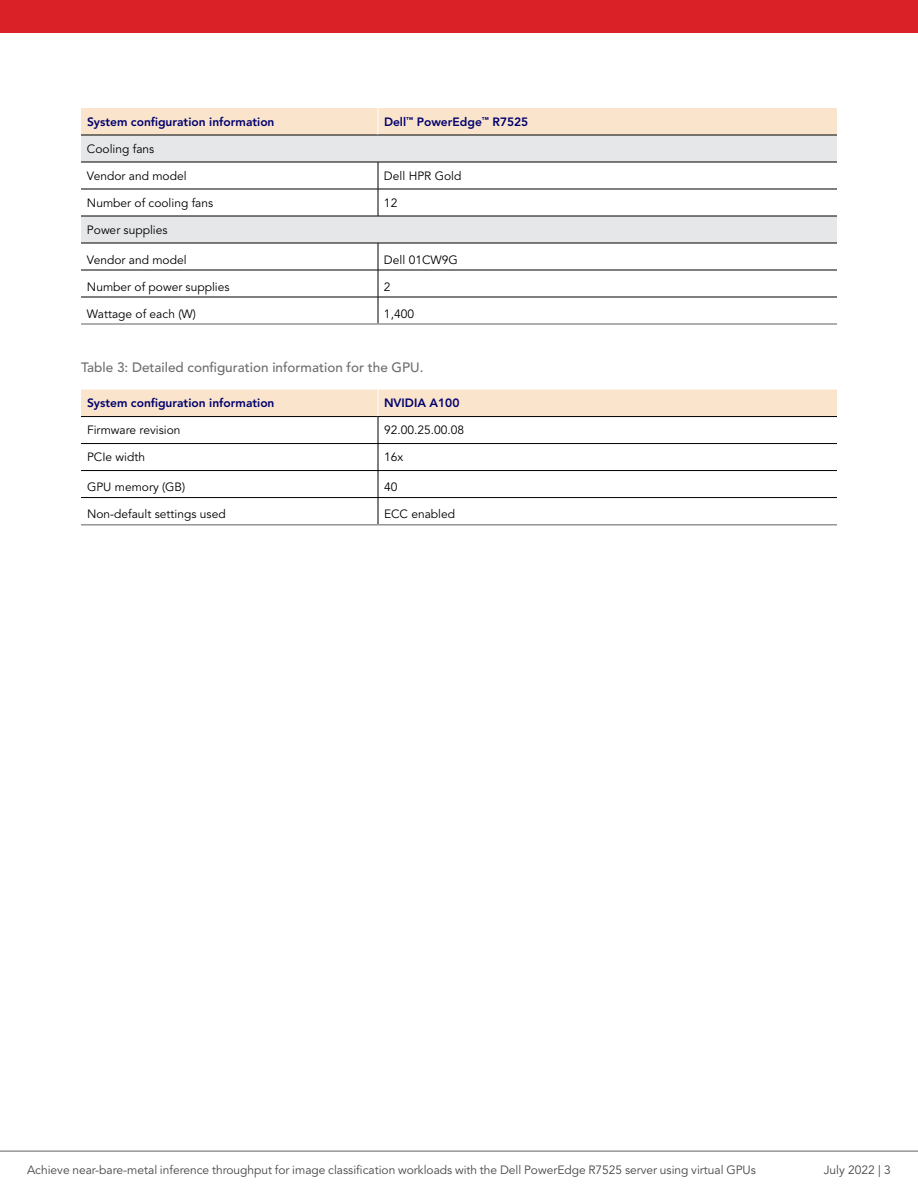
<style>
.page{position:relative;width:918px;height:1188px;background:#fff}
.page>*{position:absolute;margin:0;border:0;box-sizing:border-box;transform-origin:0 0}
.t1{font:500 13.5px "Avenir LT Pro";color:#6d6e71}
.t2{font:12px "Avenir LT Pro";color:#000}
.t3{font:12px "Avenir LT Pro";color:#464547}
.t4{font:800 12px "Avenir LT Pro";color:#00006e}
</style>
<div class="page">
<svg style="left:81px;top:136px;width:756px;height:107px;fill:#e6e7e8"></svg>
<hr style="left:81px;top:135px;width:297px;height:1px;background:#000">
<hr style="left:81px;top:189px;width:297px;height:1px;background:#000">
<hr style="left:378px;top:189px;width:459px;height:1px;background:#000">
<hr style="left:81px;top:270px;width:297px;height:1px;background:#000">
<hr style="left:378px;top:270px;width:459px;height:1px;background:#000">
<hr style="left:81px;top:297px;width:297px;height:1px;background:#000">
<hr style="left:378px;top:297px;width:459px;height:1px;background:#000">
<hr style="left:81px;top:323px;width:297px;height:2px;background:#939598">
<hr style="left:378px;top:323px;width:459px;height:2px;background:#939598">
<svg style="left:378px;top:163px;width:1px;height:53px"></svg>
<svg style="left:378px;top:244px;width:1px;height:79px"></svg>
<div style="left:81px;top:108px;width:756px;height:27px;background:#fae4cc"></div>
<hr style="left:378px;top:135px;width:459px;height:1px;background:#000">
<hr style="left:81px;top:162px;width:297px;height:1px;background:#000">
<hr style="left:378px;top:162px;width:459px;height:1px;background:#000">
<hr style="left:81px;top:216px;width:297px;height:1px;background:#000">
<hr style="left:378px;top:216px;width:459px;height:1px;background:#000">
<hr style="left:81px;top:243px;width:297px;height:1px;background:#000">
<hr style="left:378px;top:243px;width:459px;height:1px;background:#000">
<hr style="left:81px;top:524px;width:297px;height:2px;background:#939598">
<hr style="left:378px;top:524px;width:459px;height:2px;background:#939598">
<svg style="left:81px;top:390px;width:756px;height:134px"></svg>
<hr style="left:378px;top:416px;width:459px;height:1px;background:#000">
<hr style="left:81px;top:443px;width:297px;height:1px;background:#000">
<hr style="left:378px;top:443px;width:459px;height:1px;background:#000">
<hr style="left:0;top:1151px;width:918px;height:1px;background:#616264">
<div style="left:0;top:0;width:918px;height:32px;background:#da2128"></div>
<p class="t4" style="left:87px;top:114px;width:189px">System configuration information</p>
<p class="t4" style="left:384px;top:114px;width:146px">Dell<sup>™</sup> PowerEdge<sup>™</sup> R7525</p>
<p class="t2" style="left:87px;top:142px;width:69px">Cooling fans</p>
<p class="t2" style="left:87px;top:169px;width:101px">Vendor and model</p>
<p class="t2" style="left:384px;top:169px;width:79px">Dell HPR Gold</p>
<p class="t2" style="left:87px;top:196px;width:128px">Number of cooling fans</p>
<p class="t2" style="left:384px;top:196px;width:15px">12</p>
<p class="t2" style="left:87px;top:223px;width:82px">Power supplies</p>
<p class="t2" style="left:87px;top:252px;width:101px">Vendor and model</p>
<p class="t2" style="left:384px;top:252px;width:75px">Dell 01CW9G</p>
<p class="t2" style="left:87px;top:279px;width:144px">Number of power supplies</p>
<p class="t2" style="left:384px;top:279px;width:8px">2</p>
<p class="t2" style="left:87px;top:306px;width:110px">Wattage of each (W)</p>
<p class="t2" style="left:384px;top:306px;width:32px">1,400</p>
<p class="t1" style="left:81px;top:359px;width:344px">Table 3: Detailed configuration information for the GPU.</p>
<p class="t4" style="left:87px;top:396px;width:189px">System configuration information</p>
<p class="t4" style="left:384px;top:396px;width:77px">NVIDIA A100</p>
<p class="t2" style="left:87px;top:423px;width:95px">Firmware revision</p>
<p class="t2" style="left:384px;top:423px;width:82px">92.00.25.00.08</p>
<p class="t2" style="left:87px;top:450px;width:60px">PCIe width</p>
<p class="t2" style="left:384px;top:450px;width:21px">16x</p>
<p class="t2" style="left:87px;top:480px;width:100px">GPU memory (GB)</p>
<p class="t2" style="left:384px;top:480px;width:15px">40</p>
<p class="t2" style="left:87px;top:507px;width:140px">Non-default settings used</p>
<p class="t2" style="left:384px;top:507px;width:73px">ECC enabled</p>
<p class="t3" style="left:27px;top:1163px;width:730px">Achieve near-bare-metal inference throughput for image classification workloads with the Dell PowerEdge R7525 server using virtual GPUs</p>
<p class="t3" style="left:824px;top:1163px;width:69px">July 2022 | 3</p>
</div>
